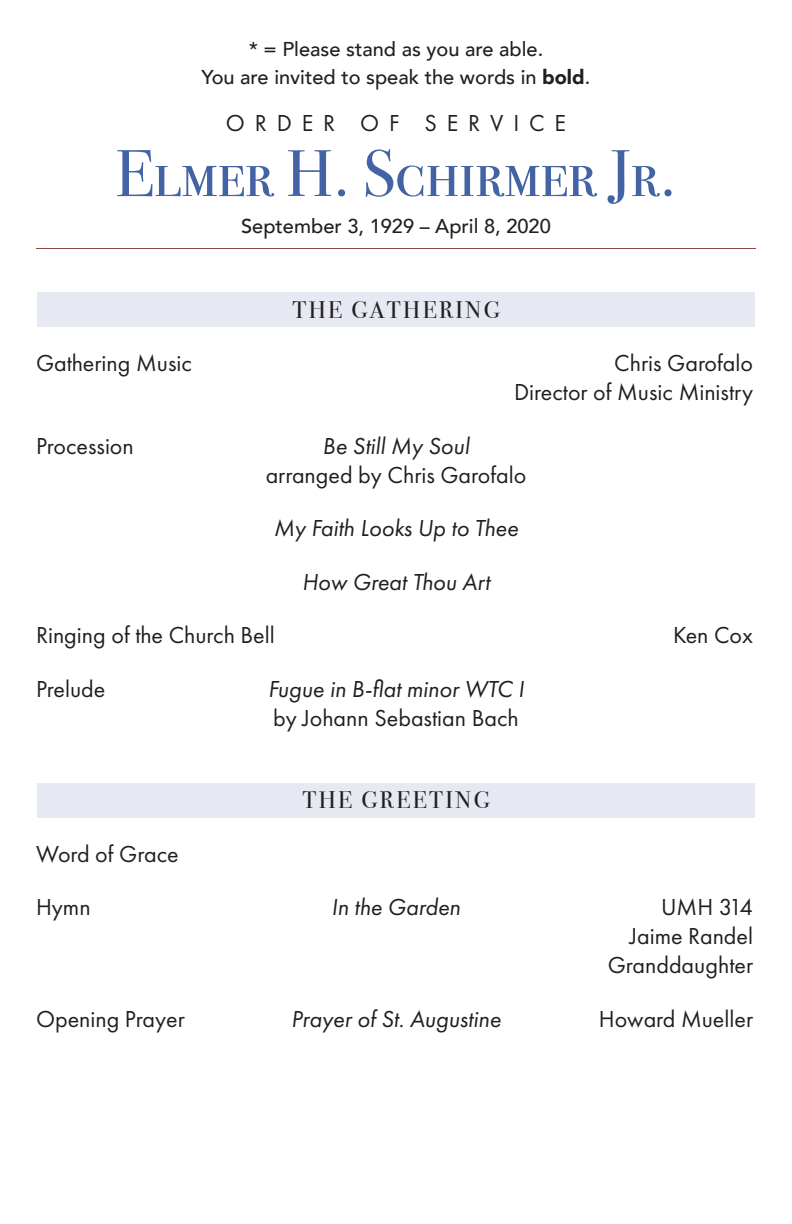
<style>
.page{position:relative;width:792px;height:1224px;background:#fff}
.page>*{position:absolute;margin:0;border:0;box-sizing:border-box;transform-origin:0 0}
.t1{font:66px "Bodoni Svty Two SCITCTT";color:#4363a5}
.order_of_service{font:24px/29px "Futura PT";color:#231f20;text-align:right}
.t2{font:italic 24px/29px "Futura PT";color:#231f20}
.heading{font:24px "Bodoni Svty Two SCITCTT";letter-spacing:.1em;color:#231f20}
.order_of_service-2{font:24px "Futura PT";letter-spacing:.41em;color:#231f20}
.stand{font:500 20px/28px "Avenir";color:#231f20;text-align:center}
.rule{font:500 20px "Avenir";color:#231f20}
.s1{font-weight:900}
.s2{font-style:italic}
.s3{font-style:normal}
</style>
<div class="page">
<hr style="left:36px;top:248px;width:720px;height:1px;background:#8e4b40">
<div style="left:37px;top:293px;width:718px;height:34px;background:#e6e8f2"></div>
<div style="left:37px;top:783px;width:718px;height:34px;background:#e6e8f2"></div>
<p class="stand" style="left:202px;top:34px;width:390px">* = Please stand as you are able.<br>You are invited to speak the words in <span class="s1">bold</span>.</p>
<p class="order_of_service-2" style="left:226px;top:109px;width:342px">ORDER OF SERVICE</p>
<p class="t1" style="left:115px;top:134px;width:563px">Elmer H. Schirmer Jr.</p>
<p class="rule" style="left:241px;top:209px;width:311px">September 3, 1929 – April 8, 2020</p>
<p class="heading" style="left:292px;top:295px;width:209px">THE GATHERING</p>
<p class="order_of_service" style="left:36px;top:349px;width:157px">Gathering Music</p>
<p class="order_of_service" style="left:514px;top:349px;width:240px">Chris Garofalo<br>Director of Music Ministry</p>
<p class="order_of_service" style="left:36px;top:431px;width:99px">Procession</p>
<p class="order_of_service" style="left:266px;top:431px;width:262px;text-align:center"><span class="s2">Be Still My Soul<br></span>arranged by Chris Garofalo</p>
<p class="t2" style="left:274px;top:514px;width:246px">My Faith Looks Up to Thee</p>
<p class="t2" style="left:302px;top:567px;width:189px">How Great Thou Art</p>
<p class="order_of_service" style="left:36px;top:621px;width:240px">Ringing of the Church Bell</p>
<p class="order_of_service" style="left:673px;top:621px;width:82px">Ken Cox</p>
<p class="order_of_service" style="left:36px;top:674px;width:71px">Prelude</p>
<p class="t2" style="left:268px;top:674px;width:257px">Fugue in B-flat minor WTC I <span class="s3">by Johann Sebastian Bach</span></p>
<p class="heading" style="left:302px;top:786px;width:189px">THE GREETING</p>
<p class="order_of_service" style="left:36px;top:839px;width:144px">Word of Grace</p>
<p class="order_of_service" style="left:36px;top:893px;width:56px">Hymn</p>
<p class="t2" style="left:331px;top:893px;width:131px">In the Garden</p>
<p class="order_of_service" style="left:608px;top:893px;width:147px">UMH 314<br>Jaime Randel<br>Granddaughter</p>
<p class="order_of_service" style="left:36px;top:1004px;width:150px">Opening Prayer</p>
<p class="t2" style="left:291px;top:1004px;width:211px">Prayer of St. Augustine</p>
<p class="order_of_service" style="left:599px;top:1004px;width:156px">Howard Mueller</p>
</div>
